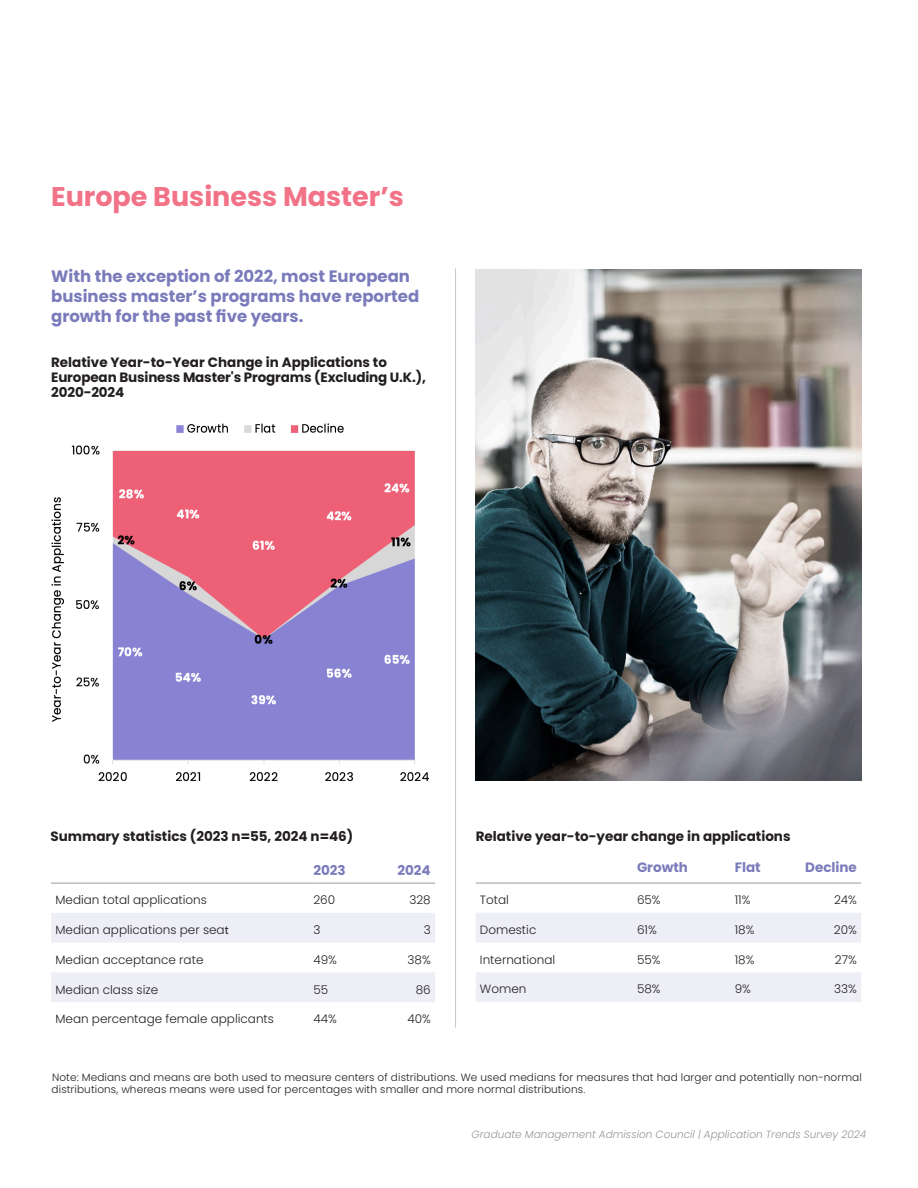
<style>
.page{position:relative;width:918px;height:1188px;background:#fff}
.page>*{position:absolute;margin:0;border:0;box-sizing:border-box;transform-origin:0 0}
.SUBHEADS{font:700 27px "Poppins";color:#f27387}
.subhead_3_-_quote_subheads{font:700 16.5px/19.8px "Poppins";color:#7a7bbb}
.Table_Header_-_9pt{font:700 13.5px/15px "Poppins";color:#231f20}
.Table_Header_-_9pt-2{font:700 13.5px "Poppins";color:#7a7bbb}
.t1{font:300 12px "Poppins";color:#231f20}
.Footnotes{font:300 10.5px/12px "Poppins";letter-spacing:.01em;color:#231f20}
.t2{font:italic 300 10.5px "Poppins";color:#929799}
.s1{font-family:"Myriad Pro";font-weight:400}
</style>
<div class="page">
<svg style="left:476px;top:882px;width:385px;height:1px"></svg>
<svg style="left:476px;top:913px;width:385px;height:89px"></svg>
<hr style="left:476px;top:883px;width:161px;height:1px;background:#9c9b9b">
<hr style="left:637px;top:883px;width:98px;height:1px;background:#9c9b9b">
<hr style="left:735px;top:883px;width:59px;height:1px;background:#9c9b9b">
<hr style="left:794px;top:883px;width:67px;height:1px;background:#9c9b9b">
<svg style="left:51px;top:882px;width:384px;height:1px"></svg>
<svg style="left:51px;top:913px;width:384px;height:89px"></svg>
<hr style="left:51px;top:883px;width:262px;height:1px;background:#9c9b9b">
<hr style="left:313px;top:883px;width:47px;height:1px;background:#9c9b9b">
<hr style="left:360px;top:883px;width:75px;height:1px;background:#9c9b9b">
<img style="left:71px;top:445px;width:358px;height:337px">
<hr style="left:455px;top:268px;width:1px;height:760px;background:#c7c8ca">
<img style="left:176px;top:423px;width:168px;height:10px">
<img style="left:51px;top:497px;width:13px;height:225px">
<img style="left:476px;top:269px;width:385px;height:511px">
<p class="SUBHEADS" style="left:51px;top:181px;width:354px">Europe Business Master’s</p>
<p class="subhead_3_-_quote_subheads" style="left:51px;top:266px;width:370px">With the exception of 2022, most European business master’s programs have reported growth for the past five years.</p>
<p class="Table_Header_-_9pt" style="left:51px;top:354px;width:376px">Relative Year-to-Year Change in Applications to<br>European Business Master's Programs (Excluding U.K.),<br>2020-2024</p>
<p class="Table_Header_-_9pt" style="left:50px;top:829px;width:304px">Summary statistics (2023 n=55, 2024 n=46)</p>
<p class="Table_Header_-_9pt" style="left:476px;top:829px;width:316px">Relative year-to-year change in applications</p>
<p class="Table_Header_-_9pt-2" style="left:313px;top:862px;width:34px">2023</p>
<p class="Table_Header_-_9pt-2" style="left:397px;top:862px;width:35px">2024</p>
<p class="t1" style="left:55px;top:893px;width:153px">Median total applications</p>
<p class="t1" style="left:313px;top:893px;width:23px">260</p>
<p class="t1" style="left:409px;top:893px;width:23px">328</p>
<p class="t1" style="left:55px;top:923px;width:175px">Median applications per sea<span class="s1">t</span></p>
<p class="t1" style="left:313px;top:923px;width:9px">3</p>
<p class="t1" style="left:424px;top:923px;width:9px">3</p>
<p class="t1" style="left:55px;top:953px;width:150px">Median acceptance rate</p>
<p class="t1" style="left:313px;top:953px;width:25px">49%</p>
<p class="t1" style="left:408px;top:953px;width:25px">38%</p>
<p class="t1" style="left:55px;top:982px;width:104px">Median class size</p>
<p class="t1" style="left:313px;top:982px;width:16px">55</p>
<p class="t1" style="left:416px;top:982px;width:17px">86</p>
<p class="t1" style="left:55px;top:1012px;width:220px">Mean percentage female applicants</p>
<p class="t1" style="left:313px;top:1012px;width:25px">44%</p>
<p class="t1" style="left:407px;top:1012px;width:25px">40%</p>
<p class="Table_Header_-_9pt-2" style="left:637px;top:859px;width:52px">Growth</p>
<p class="Table_Header_-_9pt-2" style="left:735px;top:859px;width:28px">Flat</p>
<p class="Table_Header_-_9pt-2" style="left:805px;top:859px;width:53px">Decline</p>
<p class="t1" style="left:480px;top:893px;width:31px">Total</p>
<p class="t1" style="left:637px;top:893px;width:25px">65%</p>
<p class="t1" style="left:735px;top:893px;width:17px">11%</p>
<p class="t1" style="left:834px;top:893px;width:24px">24%</p>
<p class="t1" style="left:480px;top:923px;width:58px">Domestic</p>
<p class="t1" style="left:637px;top:923px;width:21px">61%</p>
<p class="t1" style="left:735px;top:923px;width:21px">18%</p>
<p class="t1" style="left:834px;top:923px;width:24px">20%</p>
<p class="t1" style="left:480px;top:953px;width:77px">International</p>
<p class="t1" style="left:637px;top:953px;width:25px">55%</p>
<p class="t1" style="left:735px;top:953px;width:21px">18%</p>
<p class="t1" style="left:835px;top:953px;width:23px">27%</p>
<p class="t1" style="left:480px;top:982px;width:48px">Women</p>
<p class="t1" style="left:637px;top:982px;width:25px">58%</p>
<p class="t1" style="left:735px;top:982px;width:18px">9%</p>
<p class="t1" style="left:834px;top:982px;width:24px">33%</p>
<p class="Footnotes" style="left:52px;top:1072px;width:812px">Note: Medians and means are both used to measure centers of distributions. We used medians for measures that had larger and potentially non-normal distributions, whereas means were used for percentages with smaller and more normal distributions.</p>
<p class="t2" style="left:472px;top:1128px;width:396px">Graduate Management Admission Council | Application Trends Survey 2024</p>
</div>
